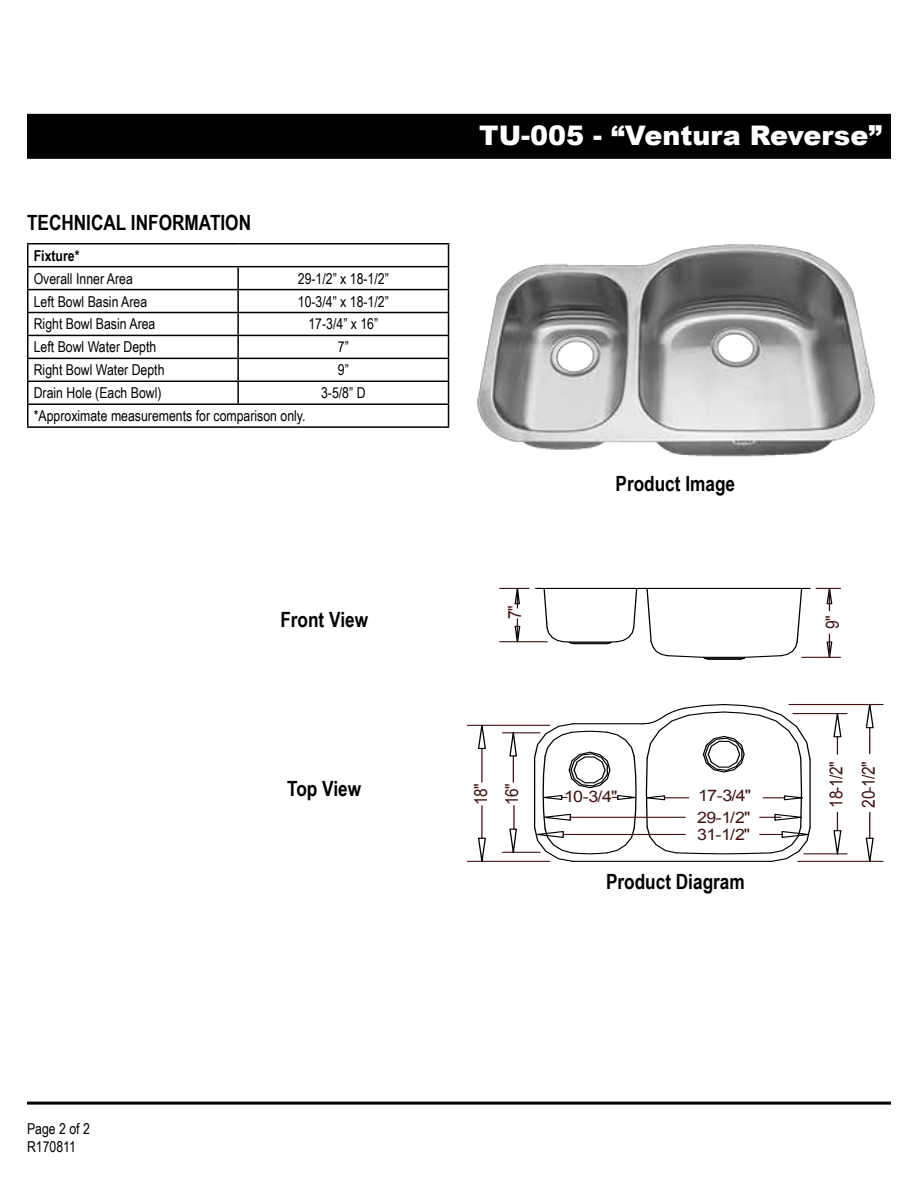
<style>
.page{position:relative;width:918px;height:1188px;background:#fff}
.page>*{position:absolute;margin:0;border:0;box-sizing:border-box;transform-origin:0 0}
.t1{font:900 27px "Arial";color:#fff}
.t2{font:700 21px "Arial Narrow";color:#000}
.t3{font:18.15px "Arial";color:#451313;scale:.86 1}
.t4{font:18px/31px "Arial";letter-spacing:-.03em;color:#451313;scale:.86 1}
.t5{font:15.9px "Arial";color:#451313;scale:1.13 1}
.t6{font:15.75px "Arial";color:#451313;scale:1.13 1}
.t7{font:15px/18px "Arial Narrow";color:#000}
.t8{font:700 15px "Arial Narrow";color:#000}
</style>
<div class="page">
<div style="left:27px;top:114px;width:864px;height:45px;background:#000"></div>
<hr style="left:27px;top:1102px;width:864px;height:3px;background:#000">
<img style="left:477px;top:244px;width:399px;height:213px">
<hr style="left:536px;top:588px;width:274px;height:1px;background:#000">
<hr style="left:708px;top:659px;width:33px;height:1px;background:#000">
<hr style="left:705px;top:658px;width:39px;height:1px;background:#000">
<hr style="left:704px;top:657px;width:41px;height:1px;background:#000">
<svg style="left:739px;top:587px;width:64px;height:73px"></svg>
<svg style="left:646px;top:587px;width:64px;height:73px"></svg>
<hr style="left:570px;top:641px;width:41px;height:2px;background:#000">
<hr style="left:574px;top:643px;width:33px;height:1px;background:#000">
<svg style="left:605px;top:587px;width:33px;height:58px"></svg>
<svg style="left:543px;top:587px;width:33px;height:58px"></svg>
<hr style="left:798px;top:861px;width:85px;height:1px;background:#451313">
<hr style="left:789px;top:704px;width:94px;height:1px;background:#451313">
<hr style="left:467px;top:725px;width:83px;height:1px;background:#451313">
<hr style="left:467px;top:861px;width:83px;height:1px;background:#451313">
<hr style="left:481px;top:748px;width:2px;height:34px;background:#451313">
<hr style="left:481px;top:806px;width:2px;height:32px;background:#451313">
<hr style="left:503px;top:732px;width:37px;height:1px;background:#451313">
<hr style="left:503px;top:852px;width:37px;height:1px;background:#451313">
<hr style="left:513px;top:806px;width:2px;height:23px;background:#451313">
<hr style="left:804px;top:853px;width:43px;height:1px;background:#451313">
<hr style="left:793px;top:713px;width:54px;height:1px;background:#451313">
<svg style="left:865px;top:812px;width:10px;height:50px"></svg>
<svg style="left:865px;top:704px;width:10px;height:50px"></svg>
<svg style="left:477px;top:724px;width:10px;height:26px"></svg>
<svg style="left:477px;top:837px;width:10px;height:25px"></svg>
<svg style="left:509px;top:732px;width:9px;height:50px"></svg>
<svg style="left:509px;top:828px;width:9px;height:25px"></svg>
<svg style="left:833px;top:812px;width:9px;height:43px"></svg>
<svg style="left:833px;top:713px;width:9px;height:41px"></svg>
<svg style="left:533px;top:704px;width:279px;height:158px"></svg>
<hr style="left:802px;top:657px;width:38px;height:1px;background:#451313">
<hr style="left:500px;top:641px;width:47px;height:1px;background:#451313">
<svg style="left:514px;top:619px;width:7px;height:24px"></svg>
<svg style="left:500px;top:587px;width:29px;height:21px"></svg>
<svg style="left:816px;top:587px;width:24px;height:24px"></svg>
<svg style="left:826px;top:634px;width:7px;height:24px"></svg>
<hr style="left:27px;top:243px;width:211px;height:1px;background:#000">
<hr style="left:238px;top:243px;width:211px;height:1px;background:#000">
<hr style="left:27px;top:266px;width:211px;height:1px;background:#000">
<hr style="left:238px;top:266px;width:211px;height:1px;background:#000">
<hr style="left:237px;top:267px;width:2px;height:22px;background:#000">
<hr style="left:27px;top:289px;width:211px;height:1px;background:#000">
<hr style="left:238px;top:289px;width:211px;height:1px;background:#000">
<hr style="left:237px;top:290px;width:2px;height:22px;background:#000">
<hr style="left:27px;top:312px;width:211px;height:1px;background:#000">
<hr style="left:238px;top:312px;width:211px;height:1px;background:#000">
<hr style="left:237px;top:313px;width:2px;height:22px;background:#000">
<hr style="left:27px;top:335px;width:211px;height:1px;background:#000">
<hr style="left:238px;top:335px;width:211px;height:1px;background:#000">
<hr style="left:237px;top:336px;width:2px;height:22px;background:#000">
<hr style="left:27px;top:358px;width:211px;height:1px;background:#000">
<hr style="left:238px;top:358px;width:211px;height:1px;background:#000">
<hr style="left:237px;top:359px;width:2px;height:22px;background:#000">
<hr style="left:27px;top:381px;width:211px;height:1px;background:#000">
<hr style="left:238px;top:381px;width:211px;height:1px;background:#000">
<hr style="left:237px;top:382px;width:2px;height:21px;background:#000">
<hr style="left:27px;top:403px;width:211px;height:2px;background:#000">
<svg style="left:27px;top:245px;width:1px;height:181px"></svg>
<hr style="left:238px;top:403px;width:211px;height:2px;background:#000">
<svg style="left:448px;top:245px;width:1px;height:181px"></svg>
<hr style="left:27px;top:426px;width:211px;height:2px;background:#000">
<hr style="left:238px;top:426px;width:211px;height:2px;background:#000">
<h2 class="t2" style="left:27px;top:207px;width:226px">TECHNICAL INFORMATION</h2>
<p class="t8" style="left:34px;top:244px;width:47px">Fixture*</p>
<p class="t7" style="left:34px;top:269px;width:101px">Overall Inner Area</p>
<p class="t7" style="left:298px;top:269px;width:92px">29-1/2” x 18-1/2”</p>
<p class="t7" style="left:34px;top:292px;width:115px">Left Bowl Basin Area</p>
<p class="t7" style="left:298px;top:292px;width:92px">10-3/4” x 18-1/2”</p>
<p class="t7" style="left:34px;top:315px;width:123px">Right Bowl Basin Area</p>
<p class="t7" style="left:308px;top:315px;width:71px">17-3/4” x 16”</p>
<p class="t7" style="left:34px;top:338px;width:124px">Left Bowl Water Depth</p>
<p class="t7" style="left:338px;top:338px;width:12px">7”</p>
<p class="t7" style="left:34px;top:360px;width:132px">Right Bowl Water Depth</p>
<p class="t7" style="left:338px;top:360px;width:12px">9”</p>
<p class="t7" style="left:34px;top:383px;width:129px">Drain Hole (Each Bowl)</p>
<p class="t7" style="left:321px;top:383px;width:46px">3-5/8” D</p>
<p class="t7" style="left:34px;top:406px;width:273px">*Approximate measurements for comparison only.</p>
<h2 class="t2" style="left:280px;top:604px;width:89px">Front View</h2>
<h2 class="t2" style="left:287px;top:773px;width:76px">Top View</h2>
<h1 class="t1" style="left:479px;top:116px;width:404px">TU-005 - “Ventura Reverse”</h1>
<p class="t3" style="left:503px;top:619px;width:17px;rotate:-90deg">7"</p>
<h2 class="t2" style="left:616px;top:467px;width:121px">Product Image</h2>
<p class="t4" style="left:465px;top:805px;width:26px;rotate:-90deg">18"<br>16"</p>
<p class="t5" style="left:564px;top:786px;width:49px">10-3/4"</p>
<p class="t5" style="left:698px;top:785px;width:49px">17-3/4"</p>
<p class="t6" style="left:697px;top:807px;width:49px">29-1/2"</p>
<p class="t6" style="left:697px;top:824px;width:48px">31-1/2"</p>
<h2 class="t2" style="left:606px;top:866px;width:140px">Product Diagram</h2>
<p class="t3" style="left:820px;top:629px;width:17px;rotate:-90deg">9"</p>
<p class="t4" style="left:821px;top:808px;width:55px;rotate:-90deg">18-1/2"</p>
<p class="t4" style="left:853px;top:808px;width:55px;rotate:-90deg">20-1/2"</p>
<p class="t7" style="left:27px;top:1119px;width:64px">Page 2 of 2<br>R170811</p>
</div>
